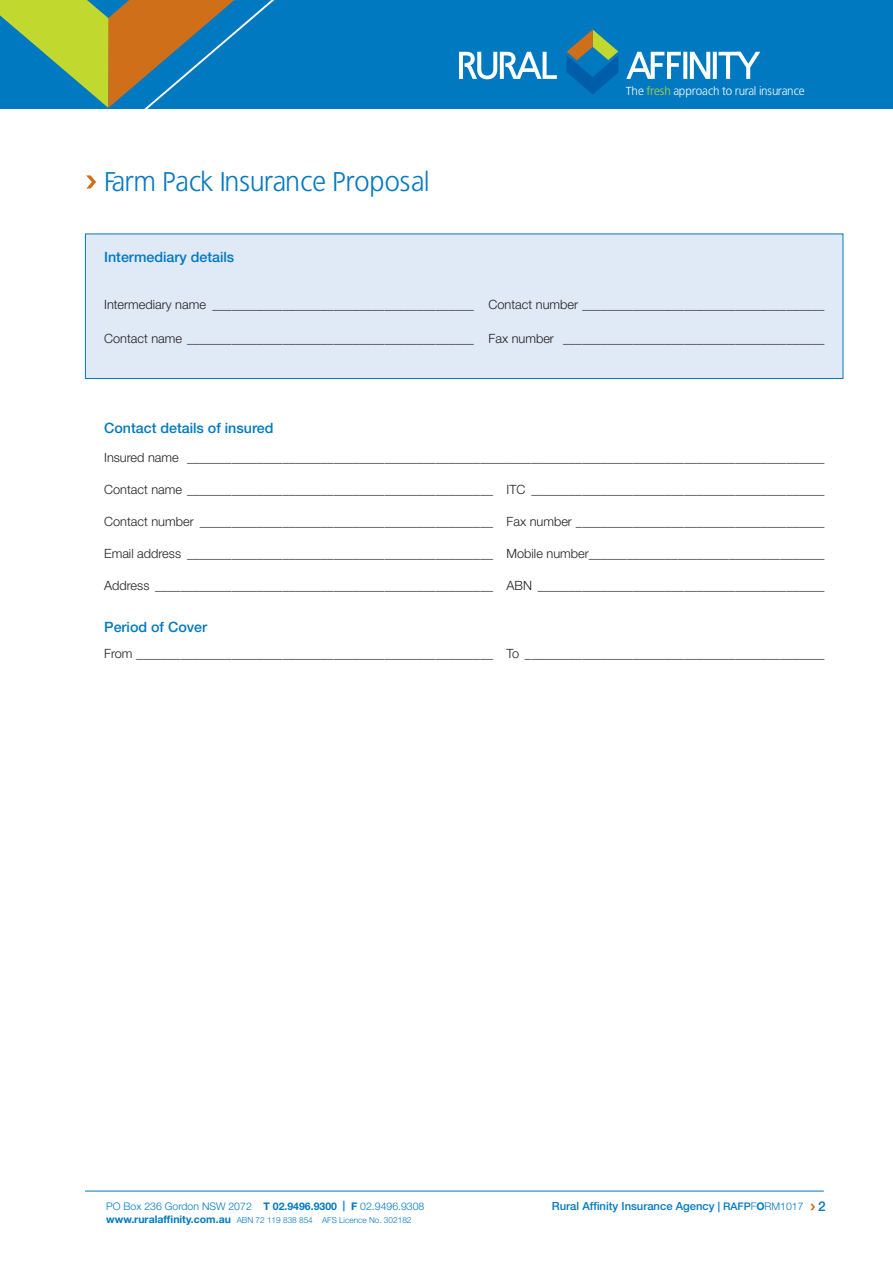
<style>
.page{position:relative;width:893px;height:1263px;background:#fff}
.page>*{position:absolute;margin:0;border:0;box-sizing:border-box;transform-origin:0 0}
.t1{font:27px "Bastardus Sans";color:#0079c1}
.t2{font:500 14.25px "Helvetica Neue";color:#0079c1}
.t3{font:300 12.75px "Helvetica Neue";color:#231f20}
.t4{font:11.55px "Bastardus Sans";color:#fff}
.t5{font:500 11.25px "Helvetica Neue";color:#0079c1}
.t6{font:300 10.5px "Helvetica Neue";color:#0079c1}
.t7{font:300 8.25px "Helvetica Neue";color:#0079c1}
.s1{color:#c1d82f}
.s2{font-weight:700}
.s3{font-size:10.5px}
.s4{font-weight:300;font-size:10.5px}
.s5{font-weight:700;font-size:10.5px}
.s6{font-size:13.5px}
</style>
<div class="page">
<div style="left:0;top:0;width:893px;height:109px;background:#0079c1"></div>
<svg style="left:0;top:0;width:275px;height:109px"></svg>
<svg style="left:459px;top:52px;width:98px;height:27px"></svg>
<svg style="left:626px;top:52px;width:134px;height:27px"></svg>
<svg style="left:567px;top:30px;width:51px;height:64px"></svg>
<svg style="left:86px;top:175px;width:10px;height:14px"></svg>
<div style="left:85px;top:234px;width:758px;height:144px;background:#e0e9f6"></div>
<div style="left:85px;top:234px;width:758px;height:145px;border:1px solid #0079c1"></div>
<hr style="left:85px;top:1191px;width:739px;height:1px;background:#0079c1">
<svg style="left:810px;top:1204px;width:5px;height:6px"></svg>
<h1 class="t1" style="left:104px;top:166px;width:327px">Farm Pack Insurance Proposal</h1>
<p class="t4" style="left:626px;top:84px;width:180px">The <span class="s1">fresh</span> approach to rural insurance</p>
<p class="t2" style="left:104px;top:252px;width:132px">Intermediary details</p>
<p class="t3" style="left:104px;top:299px;width:722px">Intermediary name _________________________________________ Contact number ______________________________________</p>
<p class="t3" style="left:104px;top:334px;width:722px">Contact name _____________________________________________ Fax number _________________________________________</p>
<p class="t2" style="left:104px;top:422px;width:171px">Contact details of insured</p>
<p class="t3" style="left:104px;top:453px;width:722px">Insured name ____________________________________________________________________________________________________</p>
<p class="t3" style="left:104px;top:485px;width:722px">Contact name ________________________________________________ ITC ______________________________________________</p>
<p class="t3" style="left:104px;top:517px;width:722px">Contact number ______________________________________________ Fax number _______________________________________</p>
<p class="t3" style="left:104px;top:549px;width:722px">Email address ________________________________________________ Mobile number_____________________________________</p>
<p class="t3" style="left:104px;top:581px;width:722px">Address _____________________________________________________ ABN _____________________________________________</p>
<p class="t2" style="left:104px;top:622px;width:104px">Period of Cover</p>
<p class="t3" style="left:104px;top:649px;width:722px">From ________________________________________________________ To _______________________________________________</p>
<p class="t6" style="left:106px;top:1202px;width:320px">PO Box 236 Gordon NSW 2072 <span class="s2">T 02.9496.9300 | F</span> 02.9496.9308</p>
<p class="t5" style="left:552px;top:1202px;width:275px">Rural Affinity Insurance Agency <span class="s3">| RAFP</span><span class="s4">F</span><span class="s5">O</span><span class="s4">RM1017</span> <span class="s6">2</span></p>
<p class="t7" style="left:106px;top:1217px;width:307px"><span class="s5">www.ruralaffinity.com.au</span> ABN 72 119 838 854 AFS Licence No. 302182</p>
</div>
